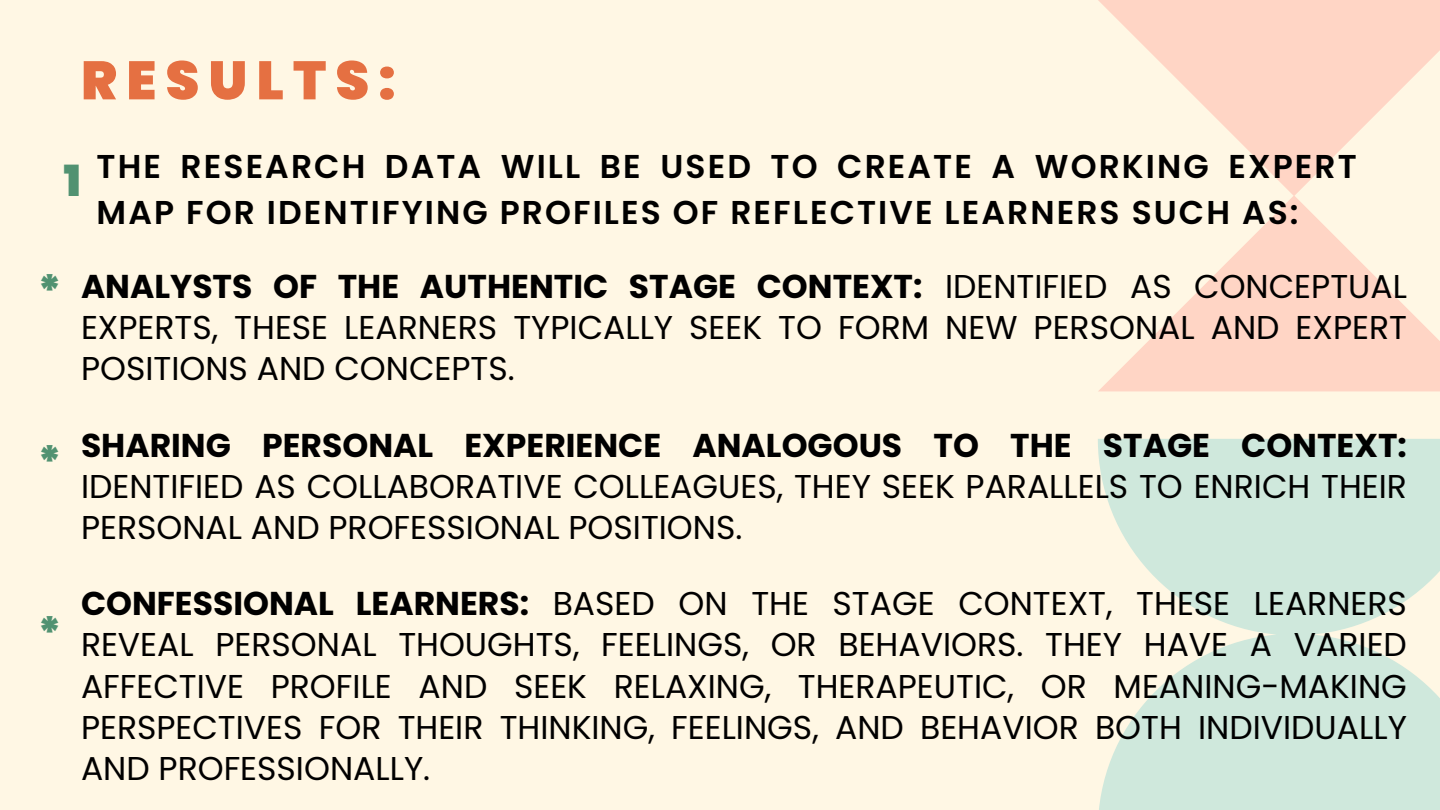
<style>
.page{position:relative;width:1440px;height:810px;background:#fff7e4}
.page>*{position:absolute;margin:0;border:0;box-sizing:border-box;transform-origin:0 0}
.t1{font:900 54px "Poppins";letter-spacing:.17em;color:#e57042}
.t2{font:900 42.9px "Poppins";color:#519271}
.t3{font:33px/41.2px "Poppins";color:#000;text-align:justify}
.t4{font:600 33px/45.8px "Poppins";letter-spacing:.065em;color:#000}
.s1{font-weight:700}
</style>
<div class="page">
<svg style="left:1098px;top:0;width:342px;height:391px;fill:#ffd5c5"></svg>
<svg style="left:1098px;top:439px;width:342px;height:371px;fill:#cfe8dc"></svg>
<h1 class="t1" style="left:81px;top:43px;width:316px">RESULTS:</h1>
<p class="t2" style="left:64px;top:151px;width:19px">1</p>
<p class="t4" style="left:97px;top:144px;width:1262px">THE RESEARCH DATA WILL BE USED TO CREATE A WORKING EXPERT<br>MAP FOR IDENTIFYING PROFILES OF REFLECTIVE LEARNERS SUCH AS:</p>
<p class="t2" style="left:38px;top:261px;width:26px">*</p>
<p class="t2" style="left:38px;top:432px;width:26px">*</p>
<p class="t2" style="left:38px;top:603px;width:26px">*</p>
<h2 class="t3" style="left:81px;top:266px;width:1327px"><span class="s1">ANALYSTS OF THE AUTHENTIC STAGE CONTEXT:</span> IDENTIFIED AS CONCEPTUAL EXPERTS, THESE LEARNERS TYPICALLY SEEK TO FORM NEW PERSONAL AND EXPERT POSITIONS AND CONCEPTS.</h2>
<p class="t3" style="left:81px;top:424px;width:1327px"><span class="s1">SHARING PERSONAL EXPERIENCE ANALOGOUS TO THE STAGE CONTEXT:<br></span>IDENTIFIED AS COLLABORATIVE COLLEAGUES, THEY SEEK PARALLELS TO ENRICH THEIR PERSONAL AND PROFESSIONAL POSITIONS.</p>
<p class="t3" style="left:81px;top:583px;width:1327px"><span class="s1">CONFESSIONAL LEARNERS:</span> BASED ON THE STAGE CONTEXT, THESE LEARNERS REVEAL PERSONAL THOUGHTS, FEELINGS, OR BEHAVIORS. THEY HAVE A VARIED AFFECTIVE PROFILE AND SEEK RELAXING, THERAPEUTIC, OR MEANING-MAKING PERSPECTIVES FOR THEIR THINKING, FEELINGS, AND BEHAVIOR BOTH INDIVIDUALLY AND PROFESSIONALLY.</p>
</div>
